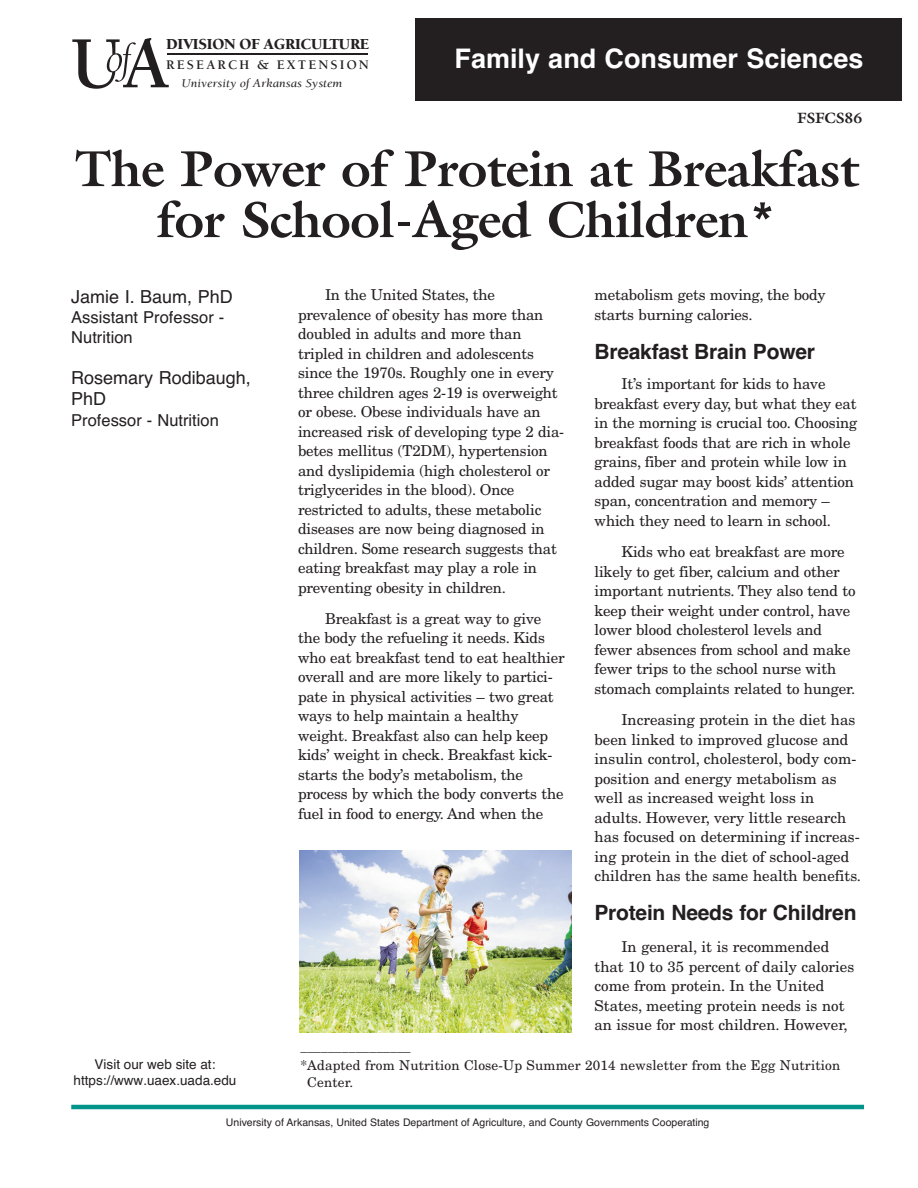
<style>
.page{position:relative;width:918px;height:1188px;background:#fff}
.page>*{position:absolute;margin:0;border:0;box-sizing:border-box;transform-origin:0 0}
.t1{font:700 51px/51px "Galliard";letter-spacing:-.01em;color:#231f20;text-align:center}
.t2{font:700 27px "Helvetica";color:#fff}
.t3{font:700 21px "Helvetica";letter-spacing:-.01em;color:#231f20}
.t4{font:18px/21.6px "Helvetica";color:#231f20}
.t5{font:16.5px/19.8px "Helvetica";color:#231f20}
.t6{font:900 15.75px "Berkeley";letter-spacing:-.02em;color:#231f20}
.t7{font:15px/19.5px "New Century Schlbk";letter-spacing:-.01em;color:#231f20}
.t8{font:700 15px "Galliard";color:#231f20}
.t9{font:13.5px/16.2px "New Century Schlbk";letter-spacing:.01em;color:#231f20}
.t10{font:13.5px/16.2px "Helvetica";color:#231f20;text-align:center}
.t11{font:700 13.5px "Berkeley";letter-spacing:.155em;color:#231f20}
.t12{font:italic 12.15px "Berkeley";color:#231f20;scale:1.09 1}
.t13{font:10.5px "Helvetica";color:#231f20}
</style>
<div class="page">
<hr style="left:71px;top:1105px;width:793px;height:4px;background:#00948b">
<hr style="left:167px;top:54px;width:201px;height:1px;background:#231f20">
<div style="left:416px;top:18px;width:486px;height:83px;background:#231f20"></div>
<svg style="left:72px;top:38px;width:97px;height:51px"></svg>
<img style="left:299px;top:851px;width:272px;height:181px">
<p class="t6" style="left:166px;top:37px;width:205px">DIVISION OF AGRICULTURE</p>
<p class="t11" style="left:166px;top:60px;width:204px">RESEARCH &amp; EXTENSION</p>
<p class="t12" style="left:182px;top:78px;width:149px">University of Arkansas System</p>
<p class="t2" style="left:455px;top:43px;width:410px">Family and Consumer Sciences</p>
<p class="t8" style="left:797px;top:109px;width:67px">FSFCS86</p>
<h1 class="t1" style="left:75px;top:143px;width:786px">The Power of Protein at Breakfast for School-Aged Children*</h1>
<p class="t4" style="left:71px;top:285px;width:163px">Jamie I. Baum, PhD</p>
<p class="t5" style="left:71px;top:307px;width:155px">Assistant Professor -<br>Nutrition</p>
<p class="t4" style="left:71px;top:366px;width:181px">Rosemary Rodibaugh,<br>PhD</p>
<p class="t5" style="left:71px;top:410px;width:149px">Professor - Nutrition</p>
<p class="t7" style="left:298px;top:286px;width:268px;text-indent:27px">In the United States, the prevalence of obesity has more than doubled in adults and more than tripled in children and adolescents since the 1970s. Roughly one in every three children ages 2-19 is overweight or obese. Obese individuals have an increased risk of developing type 2 dia&shy;betes mellitus (T2DM), hypertension and dyslipidemia (high cholesterol or triglycerides in the blood). Once restricted to adults, these metabolic diseases are now being diagnosed in children. Some research suggests that eating breakfast may play a role in preventing obesity in children.</p>
<p class="t7" style="left:298px;top:610px;width:268px;text-indent:27px">Breakfast is a great way to give the body the refueling it needs. Kids who eat breakfast tend to eat healthier overall and are more likely to partici&shy;pate in physical activities – two great ways to help maintain a healthy weight. Breakfast also can help keep kids’ weight in check. Breakfast kick&shy;starts the body’s metabolism, the process by which the body converts the fuel in food to energy. And when the</p>
<p class="t7" style="left:595px;top:286px;width:233px">metabolism gets moving, the body starts burning calories.</p>
<h2 class="t3" style="left:595px;top:339px;width:222px">Breakfast Brain Power</h2>
<p class="t7" style="left:595px;top:376px;width:264px;text-indent:27px">It’s important for kids to have breakfast every day, but what they eat in the morning is crucial too. Choosing breakfast foods that are rich in whole grains, fiber and protein while low in added sugar may boost kids’ attention span, concentration and memory – which they need to learn in school.</p>
<p class="t7" style="left:595px;top:544px;width:263px;text-indent:27px">Kids who eat breakfast are more likely to get fiber, calcium and other important nutrients. They also tend to keep their weight under control, have lower blood cholesterol levels and fewer absences from school and make fewer trips to the school nurse with stomach complaints related to hunger.</p>
<p class="t7" style="left:595px;top:712px;width:268px;text-indent:27px">Increasing protein in the diet has been linked to improved glucose and insulin control, cholesterol, body com&shy;position and energy metabolism as well as increased weight loss in adults. However, very little research has focused on determining if increas&shy;ing protein in the diet of school-aged children has the same health benefits.</p>
<h2 class="t3" style="left:595px;top:901px;width:263px">Protein Needs for Children</h2>
<p class="t7" style="left:595px;top:938px;width:261px;text-indent:27px">In general, it is recommended that 10 to 35 percent of daily calories come from protein. In the United States, meeting protein needs is not an issue for most children. However,</p>
<p class="t9" style="left:307px;top:1059px;width:535px;text-indent:-7px">*Adapted from Nutrition Close-Up Summer 2014 newsletter from the Egg Nutrition<br>Center.</p>
<p class="t9" style="left:301px;top:1039px;width:112px">________________</p>
<p class="t10" style="left:74px;top:1056px;width:164px">Visit our web site at: https://www.uaex.uada.edu</p>
<p class="t13" style="left:226px;top:1116px;width:485px">University of Arkansas, United States Department of Agriculture, and County Governments Cooperating</p>
</div>
